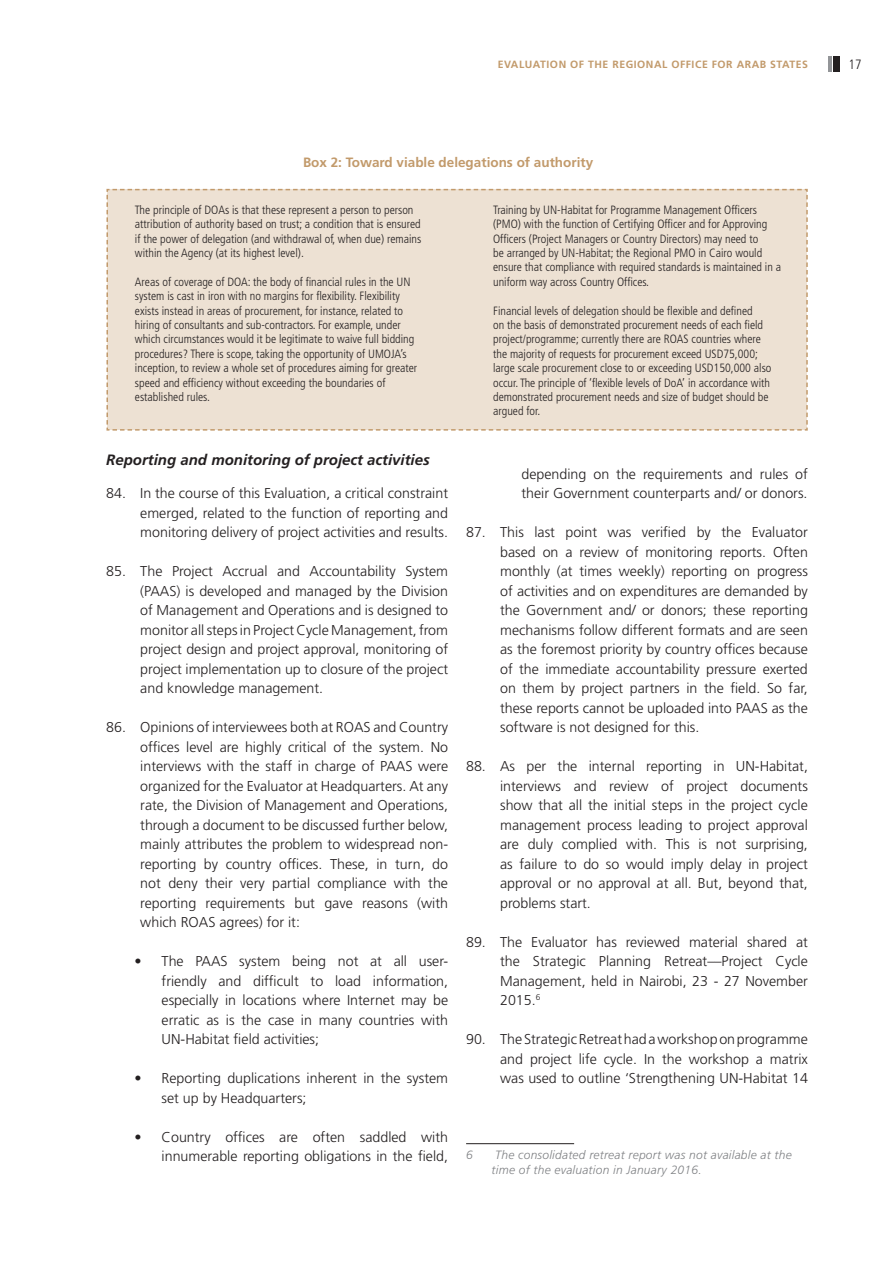
<style>
.page{position:relative;width:893px;height:1263px;background:#fff}
.page>*{position:absolute;margin:0;border:0;box-sizing:border-box;transform-origin:0 0}
.t1{font:italic 700 15px "Frutiger LT Std";color:#231f20}
.t2{font:300 14.25px/19.5px "Frutiger LT Std";color:#231f20;text-align:justify}
.Figures_and_Charts{font:700 13.5px "Frutiger LT Std";color:#c29a6b}
.t3{font:300 condensed 13.5px "Frutiger LT Std";color:#231f20}
.table_text{font:300 condensed 12px/14.4px "Frutiger LT Std";color:#231f20}
.Footnotes{font:italic 300 12px/15px "Frutiger LT Std";letter-spacing:.02em;color:#808285}
.t4{font:700 10.5px "Frutiger LT Std";letter-spacing:.05em;color:#c29a6b}
</style>
<div class="page">
<div style="left:834px;top:56px;width:6px;height:15px;background:#231f20"></div>
<hr style="left:828px;top:56px;width:3px;height:15px;background:#939598">
<hr style="left:466px;top:1143px;width:108px;height:1px;background:#231f20">
<div style="left:106px;top:188px;width:702px;height:243px;background:#ede1d3"></div>
<p class="t4" style="left:498px;top:58px;width:312px">EVALUATION OF THE REGIONAL OFFICE FOR ARAB STATES</p>
<p class="t3" style="left:848px;top:57px;width:15px">17</p>
<p class="Figures_and_Charts" style="left:303px;top:154px;width:292px">Box 2: Toward viable delegations of authority</p>
<p class="table_text" style="left:135px;top:203px;width:288px">The principle of DOAs is that these represent a person to person attribution of authority based on trust; a condition that is ensured if the power of delegation (and withdrawal of, when due) remains within the Agency (at its highest level).</p>
<p class="table_text" style="left:135px;top:275px;width:284px">Areas of coverage of DOA: the body of financial rules in the UN system is cast in iron with no margins for flexibility. Flexibility exists instead in areas of procurement, for instance, related to hiring of consultants and sub-contractors. For example, under which circumstances would it be legitimate to waive full bidding procedures? There is scope, taking the opportunity of UMOJA’s inception, to review a whole set of procedures aiming for greater speed and efficiency without exceeding the boundaries of established rules.</p>
<p class="t1" style="left:106px;top:451px;width:325px">Reporting and monitoring of project activities</p>
<p class="t2" style="left:140px;top:484px;width:309px;text-indent:-34px">84. In the course of this Evaluation, a critical constraint emerged, related to the function of reporting and monitoring delivery of project activities and results.</p>
<p class="t2" style="left:140px;top:562px;width:309px;text-indent:-34px">85. The Project Accrual and Accountability System (PAAS) is developed and managed by the Division of Management and Operations and is designed to monitor all steps in Project Cycle Management, from project design and project approval, monitoring of project implementation up to closure of the project and knowledge management.</p>
<p class="t2" style="left:140px;top:718px;width:309px;text-indent:-34px">86. Opinions of interviewees both at ROAS and Country offices level are highly critical of the system. No interviews with the staff in charge of PAAS were organized for the Evaluator at Headquarters. At any rate, the Division of Management and Operations, through a document to be discussed further below, mainly attributes the problem to widespread non&shy;reporting by country offices. These, in turn, do not deny their very partial compliance with the reporting requirements but gave reasons (with which ROAS agrees) for it:</p>
<p class="t2" style="left:162px;top:952px;width:288px;text-indent:-27px">• The PAAS system being not at all user&shy;friendly and difficult to load information, especially in locations where Internet may be erratic as is the case in many countries with UN-Habitat field activities;</p>
<p class="t2" style="left:162px;top:1069px;width:288px;text-indent:-27px">• Reporting duplications inherent in the system set up by Headquarters;</p>
<p class="t2" style="left:135px;top:1127px;width:315px;text-align:right">• Country offices are often saddled with innumerable reporting obligations in the field,</p>
<p class="table_text" style="left:493px;top:203px;width:289px">Training by UN-Habitat for Programme Management Officers (PMO) with the function of Certifying Officer and for Approving Officers (Project Managers or Country Directors) may need to<br>be arranged by UN-Habitat; the Regional PMO in Cairo would ensure that compliance with required standards is maintained in a uniform way across Country Offices.</p>
<p class="table_text" style="left:493px;top:303px;width:280px">Financial levels of delegation should be flexible and defined<br>on the basis of demonstrated procurement needs of each field project/programme; currently there are ROAS countries where the majority of requests for procurement exceed USD75,000; large scale procurement close to or exceeding USD150,000 also occur. The principle of ‘flexible levels of DoA’ in accordance with demonstrated procurement needs and size of budget should be argued for.</p>
<p class="t2" style="left:521px;top:464px;width:288px">depending on the requirements and rules of their Government counterparts and/ or donors.</p>
<p class="t2" style="left:500px;top:523px;width:309px;text-indent:-34px">87. This last point was verified by the Evaluator based on a review of monitoring reports. Often monthly (at times weekly) reporting on progress of activities and on expenditures are demanded by the Government and/ or donors; these reporting mechanisms follow different formats and are seen as the foremost priority by country offices because of the immediate accountability pressure exerted on them by project partners in the field. So far, these reports cannot be uploaded into PAAS as the software is not designed for this.</p>
<p class="t2" style="left:500px;top:757px;width:309px;text-indent:-34px">88. As per the internal reporting in UN-Habitat, interviews and review of project documents show that all the initial steps in the project cycle management process leading to project approval are duly complied with. This is not surprising, as failure to do so would imply delay in project approval or no approval at all. But, beyond that, problems start.</p>
<p class="t2" style="left:500px;top:932px;width:309px;text-indent:-34px">89. The Evaluator has reviewed material shared at the Strategic Planning Retreat––Project Cycle Management, held in Nairobi, 23 - 27 November 2015.<sup>6</sup></p>
<p class="t2" style="left:500px;top:1030px;width:309px;text-indent:-34px">90. The Strategic Retreat had a workshop on programme and project life cycle. In the workshop a matrix was used to outline ‘Strengthening UN-Habitat 14</p>
<p class="Footnotes" style="left:466px;top:1147px;width:8px">6</p>
<p class="Footnotes" style="left:492px;top:1147px;width:302px">The consolidated retreat report was not available at the time of the evaluation in January 2016.</p>
</div>
